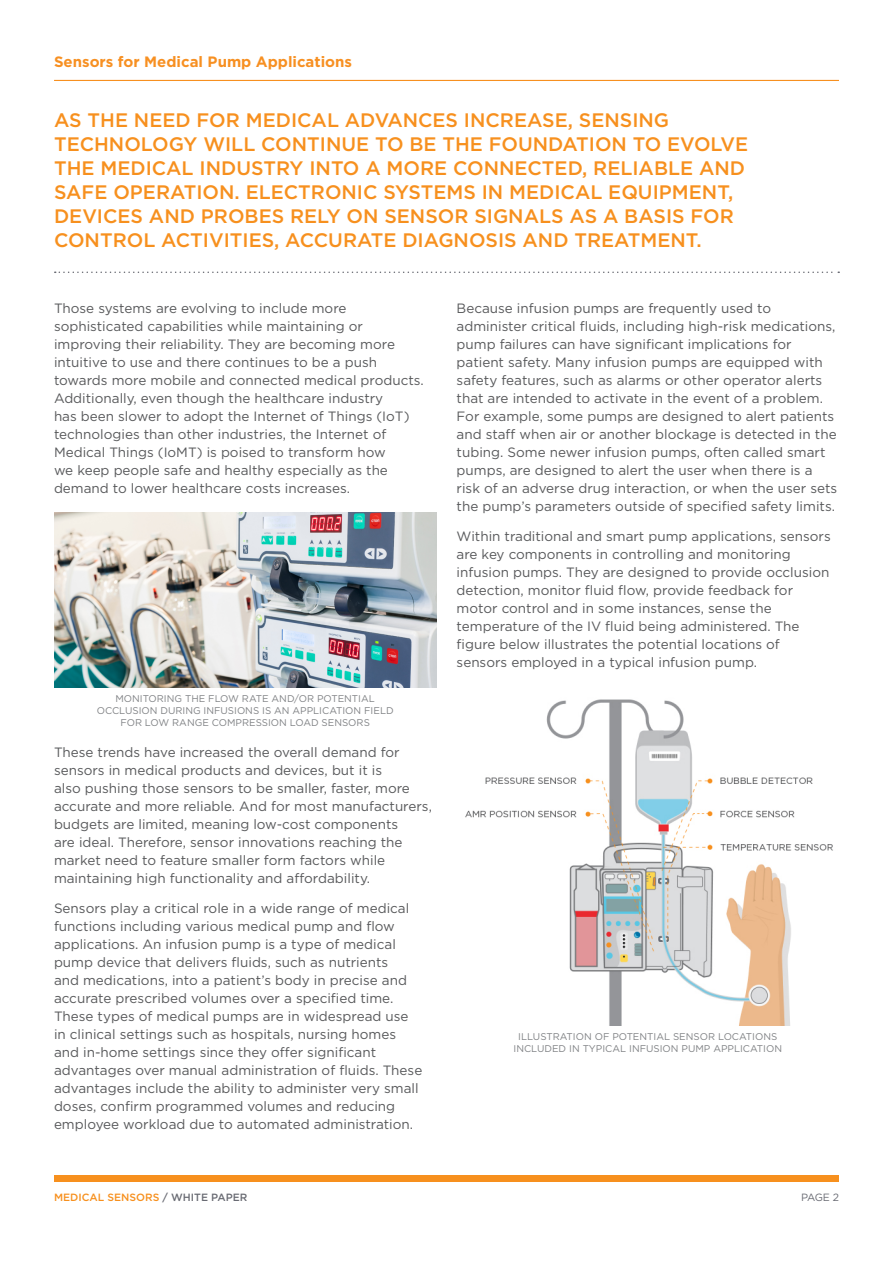
<style>
.page{position:relative;width:893px;height:1263px;background:#fff}
.page>*{position:absolute;margin:0;border:0;box-sizing:border-box;transform-origin:0 0}
.t1{font:500 19.5px/24px "Gotham";color:#f7901e}
.t2{font:700 15px "Gotham";color:#f79022}
.t3{font:13.5px/18px "Gotham";color:#58595b}
.t4{font:500 10.5px "Gotham";color:#f7901e}
.t5{font:10.5px "Gotham";color:#696b73}
.t6{font:9.75px/12px "Gotham";color:#808285;text-align:center}
.s1{color:#696b73}
</style>
<div class="page">
<hr style="left:54px;top:80px;width:785px;height:1px;background:#f79020">
<div style="left:54px;top:1176px;width:785px;height:6px;background:#f7901e"></div>
<svg style="left:55px;top:272px;width:784px;height:1px"></svg>
<img style="left:54px;top:512px;width:382px;height:176px">
<img style="left:465px;top:699px;width:368px;height:327px">
<p class="t2" style="left:54px;top:52px;width:300px">Sensors for Medical Pump Applications</p>
<p class="t1" style="left:54px;top:108px;width:696px">AS THE NEED FOR MEDICAL ADVANCES INCREASE, SENSING TECHNOLOGY WILL CONTINUE TO BE THE FOUNDATION TO EVOLVE THE MEDICAL INDUSTRY INTO A MORE CONNECTED, RELIABLE AND SAFE OPERATION. ELECTRONIC SYSTEMS IN MEDICAL EQUIPMENT, DEVICES AND PROBES RELY ON SENSOR SIGNALS AS A BASIS FOR CONTROL ACTIVITIES, ACCURATE DIAGNOSIS AND TREATMENT.</p>
<p class="t3" style="left:54px;top:299px;width:371px">Those systems are evolving to include more sophisticated capabilities while maintaining or improving their reliability. They are becoming more intuitive to use and there continues to be a push towards more mobile and connected medical products.<br>Additionally, even though the healthcare industry<br>has been slower to adopt the Internet of Things (IoT) technologies than other industries, the Internet of Medical Things (IoMT) is poised to transform how<br>we keep people safe and healthy especially as the demand to lower healthcare costs increases.</p>
<p class="t6" style="left:97px;top:692px;width:298px">MONITORING THE FLOW RATE AND/OR POTENTIAL<br>OCCLUSION DURING INFUSIONS IS AN APPLICATION FIELD<br>FOR LOW RANGE COMPRESSION LOAD SENSORS</p>
<p class="t3" style="left:54px;top:743px;width:379px">These trends have increased the overall demand for sensors in medical products and devices, but it is<br>also pushing those sensors to be smaller, faster, more accurate and more reliable. And for most manufacturers, budgets are limited, meaning low-cost components<br>are ideal. Therefore, sensor innovations reaching the market need to feature smaller form factors while maintaining high functionality and affordability.</p>
<p class="t3" style="left:54px;top:899px;width:370px">Sensors play a critical role in a wide range of medical functions including various medical pump and flow applications. An infusion pump is a type of medical pump device that delivers fluids, such as nutrients<br>and medications, into a patient’s body in precise and accurate prescribed volumes over a specified time.<br>These types of medical pumps are in widespread use in clinical settings such as hospitals, nursing homes and in-home settings since they offer significant advantages over manual administration of fluids. These advantages include the ability to administer very small doses, confirm programmed volumes and reducing employee workload due to automated administration.</p>
<p class="t4" style="left:54px;top:1190px;width:195px">MEDICAL SENSORS <span class="s1">/ WHITE PAPER</span></p>
<p class="t3" style="left:457px;top:299px;width:382px">Because infusion pumps are frequently used to administer critical fluids, including high-risk medications, pump failures can have significant implications for patient safety. Many infusion pumps are equipped with safety features, such as alarms or other operator alerts that are intended to activate in the event of a problem.<br>For example, some pumps are designed to alert patients and staff when air or another blockage is detected in the tubing. Some newer infusion pumps, often called smart pumps, are designed to alert the user when there is a risk of an adverse drug interaction, or when the user sets the pump’s parameters outside of specified safety limits.</p>
<p class="t3" style="left:457px;top:527px;width:376px">Within traditional and smart pump applications, sensors are key components in controlling and monitoring infusion pumps. They are designed to provide occlusion detection, monitor fluid flow, provide feedback for motor control and in some instances, sense the temperature of the IV fluid being administered. The figure below illustrates the potential locations of sensors employed in a typical infusion pump.</p>
<p class="t6" style="left:513px;top:1031px;width:270px">ILLUSTRATION OF POTENTIAL SENSOR LOCATIONS<br>INCLUDED IN TYPICAL INFUSION PUMP APPLICATION</p>
<p class="t5" style="left:801px;top:1191px;width:39px">PAGE 2</p>
</div>
